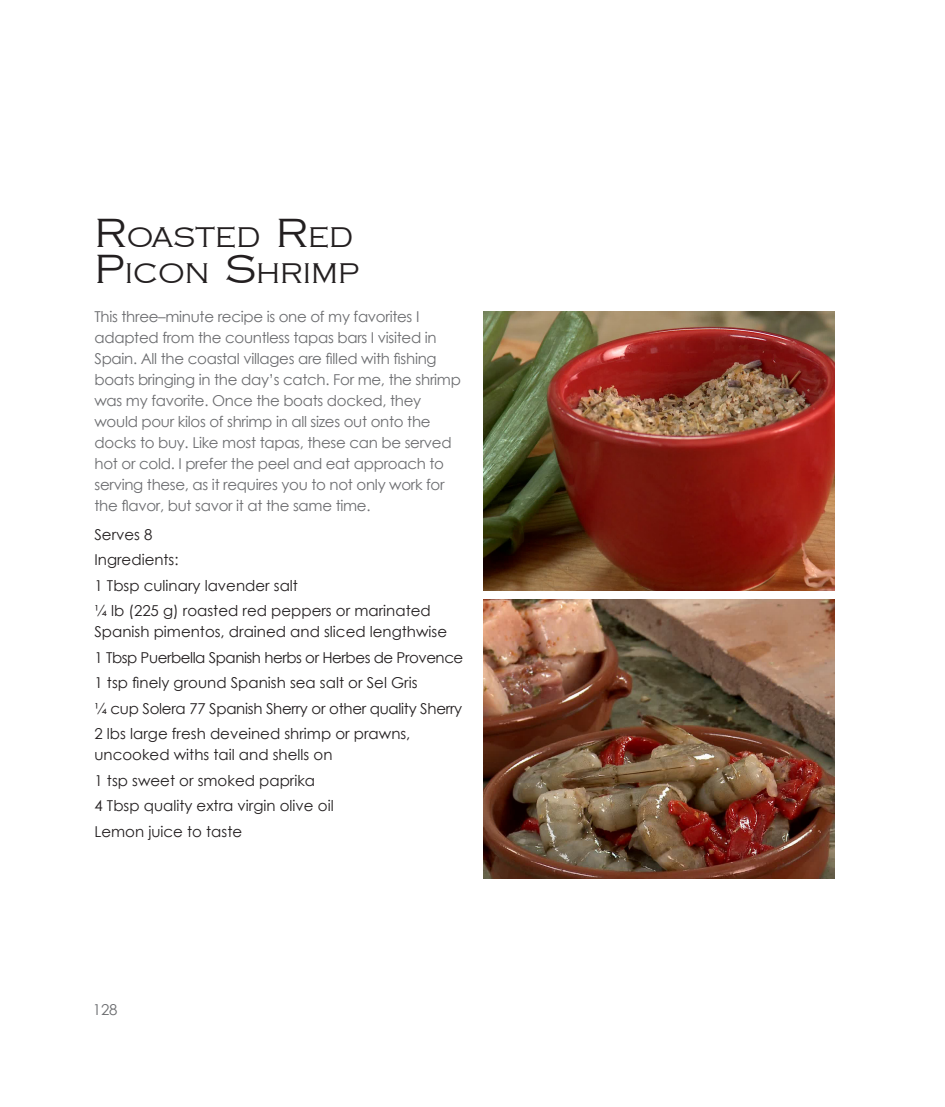
<style>
.page{position:relative;width:945px;height:1107px;background:#fff}
.page>*{position:absolute;margin:0;border:0;box-sizing:border-box;transform-origin:0 0}
.Recipe_Title{font:29.4px "Copperplate";color:#231f20}
.t1{font:15px/21px "Century Gothic";letter-spacing:-.02em;color:#6c6d70}
.Ingredients{font:15px/21px "Century Gothic";color:#231f20}
.Ingredients-2{font:15px "Century Gothic";letter-spacing:-.02em;color:#231f20}
.Ingredients-3{font:15px "Century Gothic";letter-spacing:-.03em;color:#231f20}
.s1{font-size:42px}
</style>
<div class="page">
<img style="left:483px;top:600px;width:351px;height:279px">
<img style="left:483px;top:312px;width:351px;height:279px">
<p class="Recipe_Title" style="left:94px;top:221px;width:260px"><span class="s1">R</span>OASTED <span class="s1">R</span>ED</p>
<p class="Recipe_Title" style="left:94px;top:257px;width:266px"><span class="s1">P</span>ICON <span class="s1">S</span>HRIMP</p>
<p class="t1" style="left:94px;top:306px;width:368px">This three–minute recipe is one of my favorites I adapted from the countless tapas bars I visited in Spain. All the coastal villages are filled with fishing boats bringing in the day’s catch. For me, the shrimp was my favorite. Once the boats docked, they would pour kilos of shrimp in all sizes out onto the docks to buy. Like most tapas, these can be served hot or cold. I prefer the peel and eat approach to serving these, as it requires you to not only work for the flavor, but savor it at the same time.</p>
<p class="Ingredients" style="left:94px;top:523px;width:60px">Serves 8</p>
<p class="Ingredients" style="left:94px;top:549px;width:86px">Ingredients:</p>
<p class="Ingredients" style="left:94px;top:574px;width:205px">1 Tbsp culinary lavender salt</p>
<p class="Ingredients" style="left:94px;top:600px;width:354px">¼ lb (225 g) roasted red peppers or marinated<br>Spanish pimentos, drained and sliced lengthwise</p>
<p class="Ingredients-3" style="left:94px;top:647px;width:370px">1 Tbsp Puerbella Spanish herbs or Herbes de Provence</p>
<p class="Ingredients" style="left:94px;top:672px;width:325px">1 tsp finely ground Spanish sea salt or Sel Gris</p>
<p class="Ingredients-2" style="left:94px;top:698px;width:369px">¼ cup Solera 77 Spanish Sherry or other quality Sherry</p>
<p class="Ingredients" style="left:94px;top:723px;width:317px">2 lbs large fresh deveined shrimp or prawns, uncooked withs tail and shells on</p>
<p class="Ingredients" style="left:94px;top:769px;width:222px">1 tsp sweet or smoked paprika</p>
<p class="Ingredients" style="left:94px;top:795px;width:241px">4 Tbsp quality extra virgin olive oil</p>
<p class="Ingredients" style="left:94px;top:820px;width:149px">Lemon juice to taste</p>
<p class="t1" style="left:93px;top:999px;width:26px">128</p>
</div>
